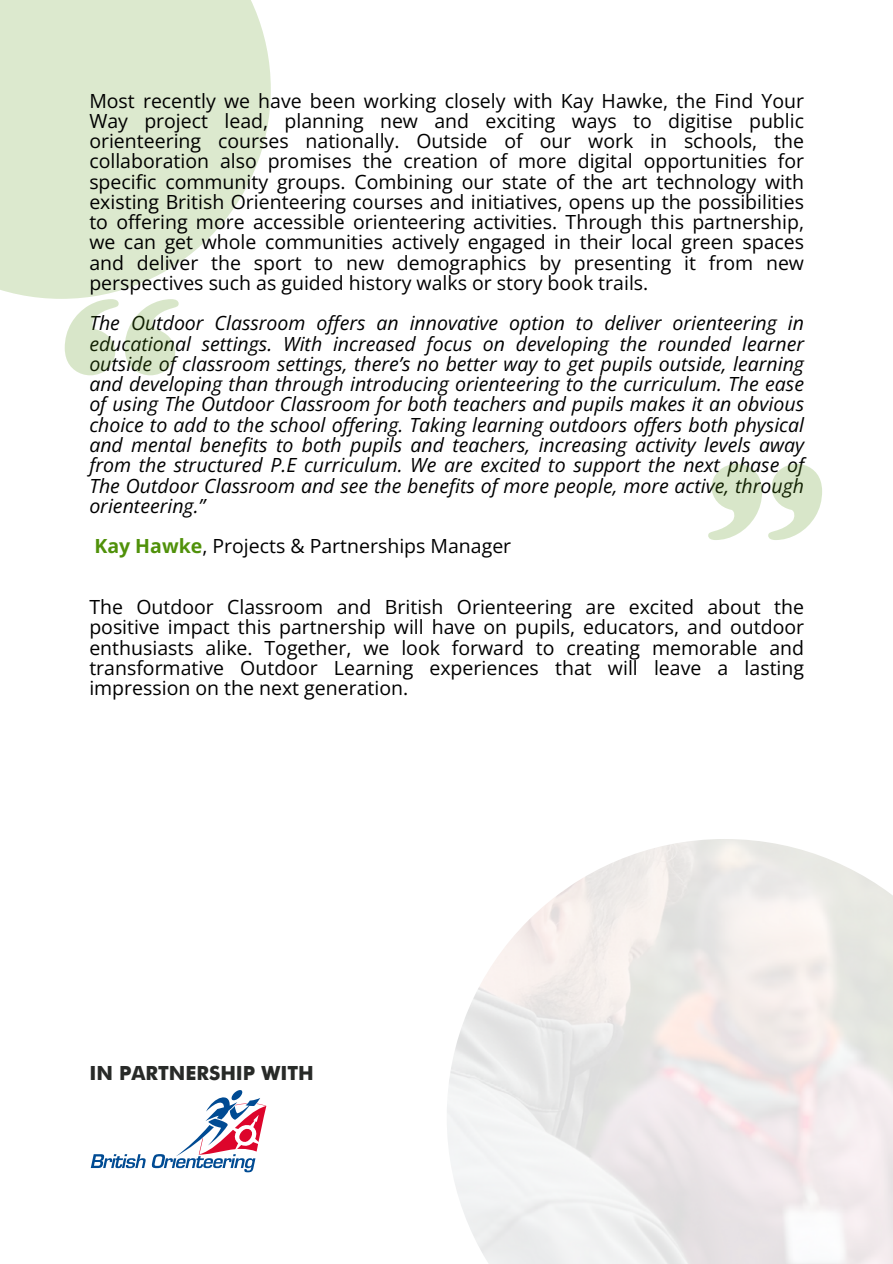
<style>
.page{position:relative;width:893px;height:1264px;background:#fff}
.page>*{position:absolute;margin:0;border:0;box-sizing:border-box;transform-origin:0 0}
.t1{font:19.5px/20.2px "Open Sans";color:#000;text-align:justify}
.t2{font:italic 19.5px/20.2px "Open Sans";color:#000;text-align:justify}
.t3{font:700 19.5px "Futura";color:#282a28}
.s1{font-weight:700;color:#50910a}
</style>
<div class="page">
<svg style="left:0;top:0;width:271px;height:299px;background:#e0ebd4"></svg>
<svg style="left:91px;top:1090px;width:175px;height:82px"></svg>
<svg style="left:708px;top:464px;width:114px;height:76px"></svg>
<svg style="left:65px;top:299px;width:113px;height:76px"></svg>
<p class="t1" style="left:89px;top:90px;width:716px">Most recently we have been working closely with Kay Hawke, the Find Your Way project lead, planning new and exciting ways to digitise public orienteering courses nationally. Outside of our work in schools, the collaboration also promises the creation of more digital opportunities for specific community groups. Combining our state of the art technology with existing British Orienteering courses and initiatives, opens up the possibilities to offering more accessible orienteering activities. Through this partnership, we can get whole communities actively engaged in their local green spaces and deliver the sport to new demographics by presenting it from new perspectives such as guided history walks or story book trails.</p>
<p class="t2" style="left:89px;top:313px;width:716px">The Outdoor Classroom offers an innovative option to deliver orienteering in educational settings. With increased focus on developing the rounded learner outside of classroom settings, there’s no better way to get pupils outside, learning and developing than through introducing orienteering to the curriculum. The ease of using The Outdoor Classroom for both teachers and pupils makes it an obvious choice to add to the school offering. Taking learning outdoors offers both physical and mental benefits to both pupils and teachers, increasing activity levels away from the structured P.E curriculum. We are excited to support the next phase of The Outdoor Classroom and see the benefits of more people, more active, through orienteering.”</p>
<p class="t1" style="left:94px;top:535px;width:418px"><span class="s1">Kay Hawke</span>, Projects &amp; Partnerships Manager</p>
<p class="t1" style="left:89px;top:596px;width:716px">The Outdoor Classroom and British Orienteering are excited about the positive impact this partnership will have on pupils, educators, and outdoor enthusiasts alike. Together, we look forward to creating memorable and transformative Outdoor Learning experiences that will leave a lasting impression on the next generation.</p>
<p class="t3" style="left:89px;top:1065px;width:226px">IN PARTNERSHIP WITH</p>
</div>
